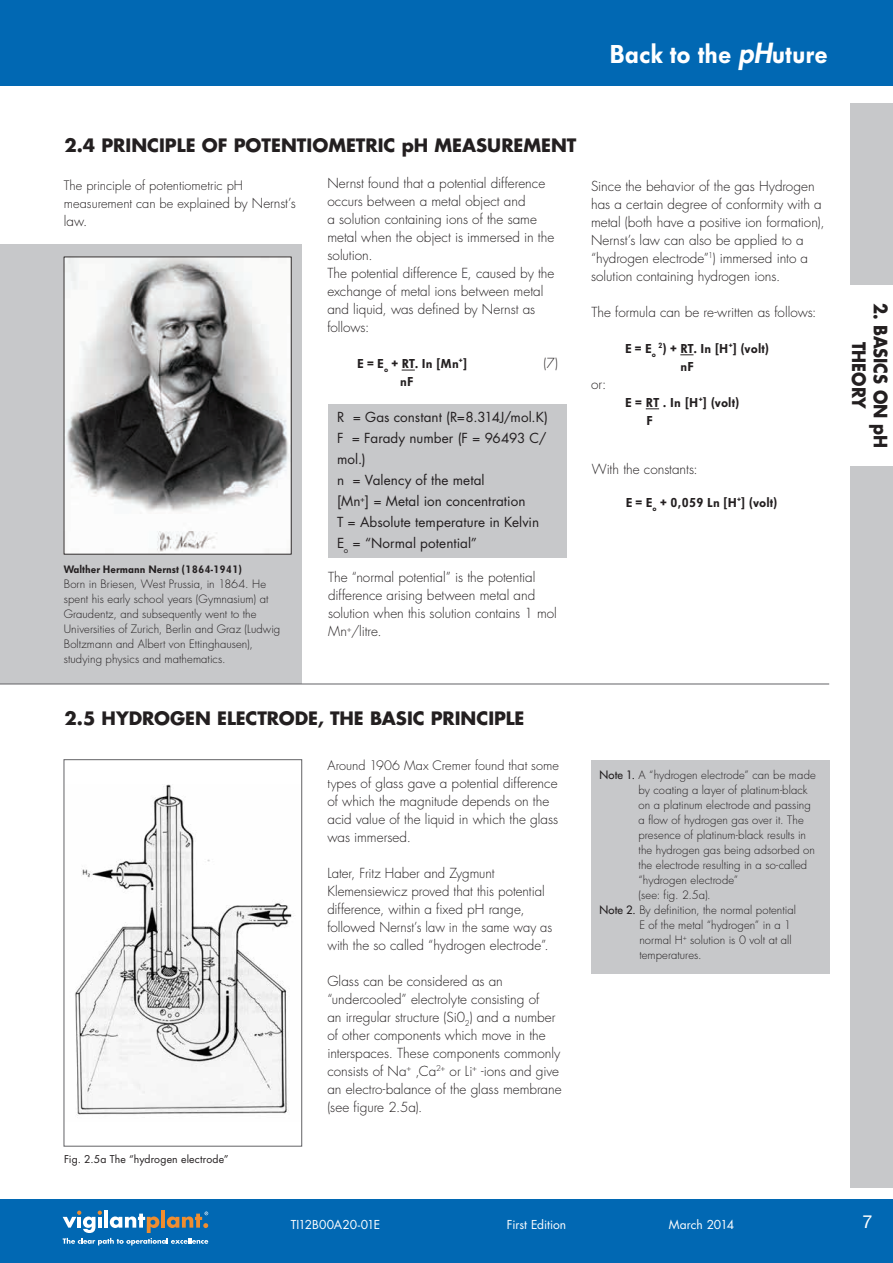
<style>
.page{position:relative;width:893px;height:1263px;background:#fff}
.page>*{position:absolute;margin:0;border:0;box-sizing:border-box;transform-origin:0 0}
.t1{font:800 27px "Futura";color:#fff}
.t2{font:700 18px "Futura";color:#231f20}
.t3{font:700 18px/21.6px "Futura";color:#231f20;text-align:center;scale:.9 1}
.t4{font:18px "Helvetica Neue";color:#fff}
.t5{font:300 13.5px/18px "Futura";color:#231f20}
.t6{font:13.5px/21px "Futura";letter-spacing:.005em;color:#231f20}
.t7{font:800 13.5px/18px "Futura";letter-spacing:.015em;color:#231f20}
.t8{font:300 12.75px/18px "Futura";letter-spacing:.005em;color:#231f20}
.t9{font:12px "Futura";letter-spacing:-.005em;color:#fff}
.t10{font:300 11.25px/15px "Futura";letter-spacing:.005em;color:#231f20}
.t11{font:800 11.25px "Futura";color:#231f20}
.t12{font:10.5px "Futura";letter-spacing:.015em;color:#231f20}
.s1{font-style:italic}
.s2{font-size:13.5px}
.s3{font-size:12.75px}
.s4{font-weight:400}
</style>
<div class="page">
<div style="left:0;top:1199px;width:893px;height:64px;background:#0168b3"></div>
<div style="left:0;top:0;width:893px;height:86px;background:#0168b3"></div>
<svg style="left:63px;top:1210px;width:145px;height:35px"></svg>
<div style="left:850px;top:104px;width:43px;height:1084px;background:#c7c8ca"></div>
<div style="left:0;top:244px;width:302px;height:439px;background:#c7c8ca"></div>
<div style="left:850px;top:285px;width:43px;height:180px;background:#fff"></div>
<div style="left:328px;top:404px;width:238px;height:154px;background:#c7c8ca"></div>
<div style="left:591px;top:760px;width:239px;height:213px;background:#c7c8ca"></div>
<svg style="left:402px;top:370px;width:13px;height:1px"></svg>
<img style="left:66px;top:259px;width:223px;height:293px">
<img style="left:75px;top:784px;width:217px;height:332px">
<div style="left:64px;top:759px;width:238px;height:387px;border:1px solid #636366"></div>
<svg style="left:680px;top:355px;width:13px;height:1px"></svg>
<svg style="left:646px;top:409px;width:13px;height:1px"></svg>
<hr style="left:0;top:684px;width:829px;height:1px;background:#636366">
<h1 class="t1" style="left:609px;top:38px;width:220px">Back to the <span class="s1">pH</span>uture</h1>
<h2 class="t2" style="left:64px;top:133px;width:514px">2.4 PRINCIPLE OF POTENTIOMETRIC PH MEASUREMENT</h2>
<p class="t8" style="left:64px;top:176px;width:233px">The principle of potentiometric pH measurement can be explain<span class="s2">ed by Nernst’s</span></p>
<p class="t5" style="left:64px;top:212px;width:25px">law.</p>
<p class="t11" style="left:64px;top:563px;width:180px">Walther Hermann Nernst (1864-1941)</p>
<p class="t10" style="left:64px;top:577px;width:218px">Born in Briesen, West Prussia, in 1864. He spent his early school years (Gymnasium) at Graudentz, and subsequently went to the Universities of Zurich, Berlin and Graz (Ludwig Boltzmann and Albert von Ettinghausen), studying physics and mathematics.</p>
<p class="t5" style="left:327px;top:174px;width:229px">Nernst found that a potential difference occurs between a metal object and<br>a solution containing ions of the same metal when the object is immersed in the solution.<br>The potential difference E, caused by the exchange of metal ions between metal and liquid, was defined by Nernst as follows:</p>
<p class="t7" style="left:357px;top:354px;width:112px">E = E<sub>o</sub> + RT. In [Mn<sup>+</sup>]</p>
<p class="t5" style="left:543px;top:354px;width:16px">(7)</p>
<p class="t7" style="left:400px;top:372px;width:15px">nF</p>
<p class="t6" style="left:337px;top:407px;width:212px">R = Gas constant (R=8.314J/mol.K)<br>F = Farady number (F = 96493 C/ mol.)<br>n = Valency of the metal<br>[Mn<sup>+</sup>] = Metal ion concentration<br>T = Absolute temperature in Kelvin<br>E<sub>o</sub> = “Normal potential”</p>
<p class="t5" style="left:328px;top:568px;width:230px">The “normal potential” is the potential difference arising between metal and solution when this solution contains 1 mol Mn<sup>+</sup>/litre.</p>
<p class="t5" style="left:591px;top:177px;width:235px">Since the behavior of the gas Hydrogen has a certain degree of conformity with a metal (both have a positive ion formation), Nernst’s law can also be applied to a “hydrogen electrode”<sup>1</sup>) immersed into a solution containing hydrogen ions.</p>
<p class="t5" style="left:591px;top:303px;width:227px">The formula can be re-written as follows:</p>
<p class="t7" style="left:680px;top:339px;width:90px;text-indent:-55px">E = E<sub>o</sub> <sup>2</sup>) + RT. In [H<sup>+</sup>] (volt) nF</p>
<p class="t5" style="left:591px;top:375px;width:17px">or:</p>
<p class="t7" style="left:646px;top:393px;width:95px;text-indent:-21px">E = RT . In [H<sup>+</sup>] (volt)<br>F</p>
<p class="t5" style="left:592px;top:461px;width:107px">With the constants:</p>
<p class="t7" style="left:626px;top:493px;width:153px">E = E<sub>o</sub> + 0,059 Ln [H<sup>+</sup>] (volt)</p>
<h2 class="t2" style="left:64px;top:705px;width:79px">2.5 HYDRO</h2>
<h2 class="t2" style="left:170px;top:705px;width:89px">GEN ELECTROD</h2>
<h2 class="t2" style="left:308px;top:705px;width:179px">E, THE BASIC PRI NCIPL</h2>
<h2 class="t2" style="left:515px;top:705px;width:11px">E</h2>
<p class="t12" style="left:64px;top:1152px;width:166px">Fig. 2.5a The “hydrogen electrode”</p>
<p class="t8" style="left:327px;top:756px;width:233px">Around 1906 Max Cremer found that some</p>
<p class="t5" style="left:327px;top:774px;width:232px"><span class="s3">ty</span>pes of glass gave a potential difference of which the magnitude depends on the acid value of the liquid in which the glass was immersed.</p>
<p class="t5" style="left:327px;top:864px;width:226px">Later, Fritz Haber and Zygmunt Klemensiewicz proved that this potential difference, within a fixed pH range, followed N ernst’s law in the same way as with the so called “hydrogen electrode”.</p>
<p class="t5" style="left:327px;top:972px;width:236px">Glass can be considered as an “undercooled” electrolyte consisting of<br>an irregular structure (Si0<sub>2</sub>) and a number of other components which move in the interspaces. These components commonly consists of Na<sup>+</sup> ,Ca<sup>2+</sup> or Li<sup>+</sup> -ions and give an electro-balance of the glass membrane (see figure 2.5a).</p>
<p class="t10" style="left:600px;top:767px;width:218px"><span class="s4">Note 1.</span> A “hydrogen electrode” can be made</p>
<p class="t10" style="left:638px;top:782px;width:171px">by coating a layer of platinum-black</p>
<p class="t10" style="left:638px;top:797px;width:174px">on a platinum electrode and passing</p>
<p class="t10" style="left:638px;top:812px;width:167px">a flow of hydrogen gas over it. The</p>
<p class="t10" style="left:638px;top:827px;width:169px">presence of platinum-black results in</p>
<p class="t10" style="left:638px;top:842px;width:178px">the hydrogen gas being adsorbed on</p>
<p class="t10" style="left:638px;top:857px;width:170px">the electrode resulting in a so-called</p>
<p class="t10" style="left:638px;top:872px;width:101px">“hydrogen electrode”</p>
<p class="t10" style="left:638px;top:887px;width:74px">(see: fig. 2.5a).</p>
<p class="t10" style="left:600px;top:902px;width:198px"><span class="s4">Note 2.</span> By definition, the normal potential</p>
<p class="t10" style="left:639px;top:917px;width:153px">E of the metal “hydrogen” in a 1</p>
<p class="t10" style="left:639px;top:932px;width:154px">normal H<sup>+</sup> solution is 0 volt at all</p>
<p class="t10" style="left:639px;top:947px;width:64px">temperatures.</p>
<p class="t9" style="left:291px;top:1216px;width:91px">TI12B00A20-01E</p>
<p class="t9" style="left:507px;top:1216px;width:61px">First Edition</p>
<p class="t9" style="left:669px;top:1216px;width:67px">March 2014</p>
<h2 class="t3" style="left:892px;top:303px;width:163px;rotate:90deg">2. BASICS ON PH<br>THEORY</h2>
<h2 class="t4" style="left:862px;top:1211px;width:12px">7</h2>
</div>
